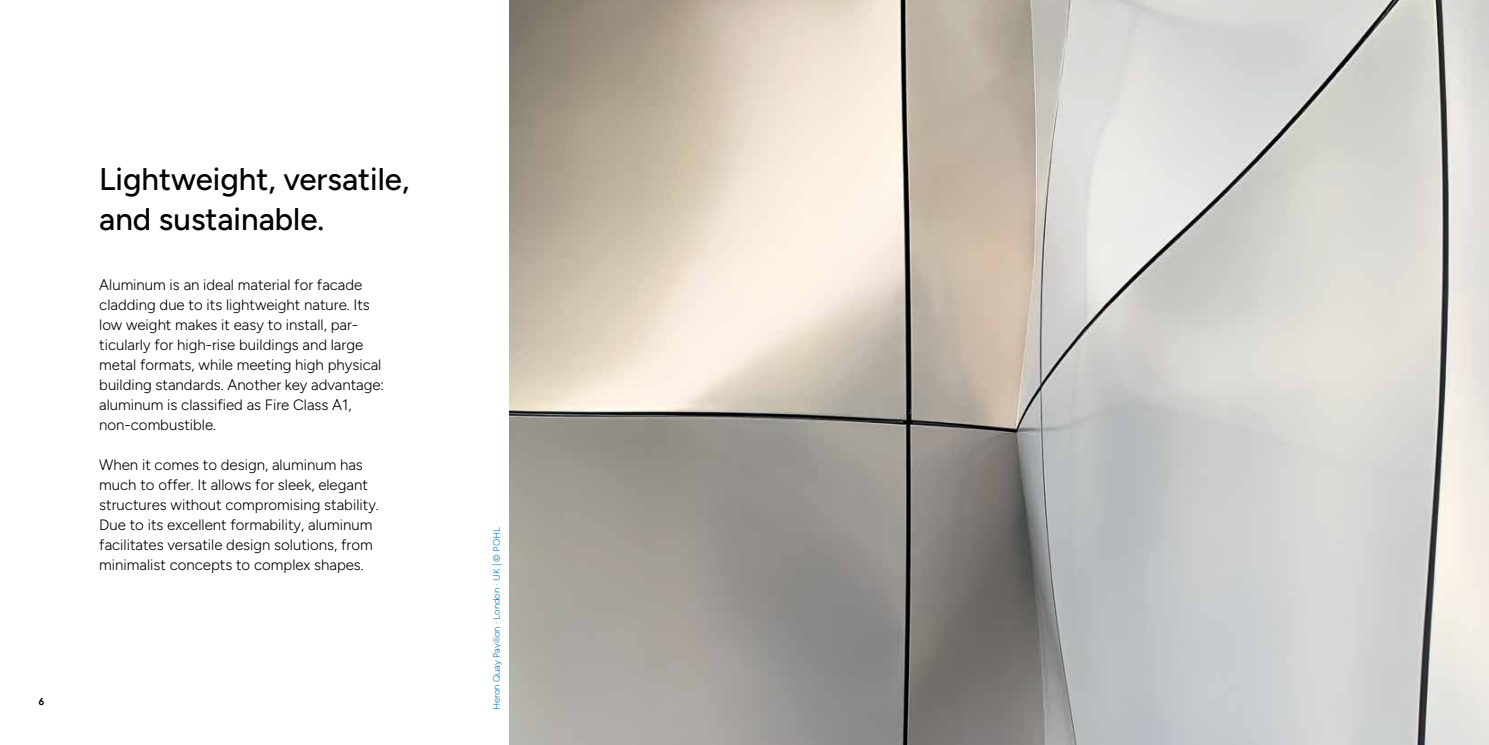
<style>
.page{position:relative;width:1489px;height:745px;background:#fff}
.page>*{position:absolute;margin:0;border:0;box-sizing:border-box;transform-origin:0 0}
.t1{font:500 31.25px/40px "Figtree";color:#000}
.t2{font:300 15px/20px "Figtree";color:#000}
.t3{font:700 10px "NN Ernesto Trial";color:#000}
.t4{font:300 9.38px "Figtree";color:#007fc8}
</style>
<div class="page">
<img style="left:510px;top:0;width:978px;height:744px">
<p class="t3" style="left:38px;top:697px;width:8px">6</p>
<h1 class="t1" style="left:99px;top:158px;width:311px">Lightweight, versatile, and sustainable.</h1>
<p class="t2" style="left:99px;top:274px;width:286px">Aluminum is an ideal material for facade cladding due to its lightweight nature. Its low weight makes it easy to install, par&shy;ticularly for high-rise buildings and large metal formats, while meeting high physical building standards. Another key advantage: aluminum is classified as Fire Class A1, non-combustible.</p>
<p class="t2" style="left:99px;top:454px;width:281px">When it comes to design, aluminum has much to offer. It allows for sleek, elegant structures without compromising stability.<br>Due to its excellent formability, aluminum facilitates versatile design solutions, from minimalist concepts to complex shapes.</p>
<p class="t4" style="left:491px;top:710px;width:185px;rotate:-90deg">Heron Quay Pavilion · London · UK | © POHL</p>
</div>
